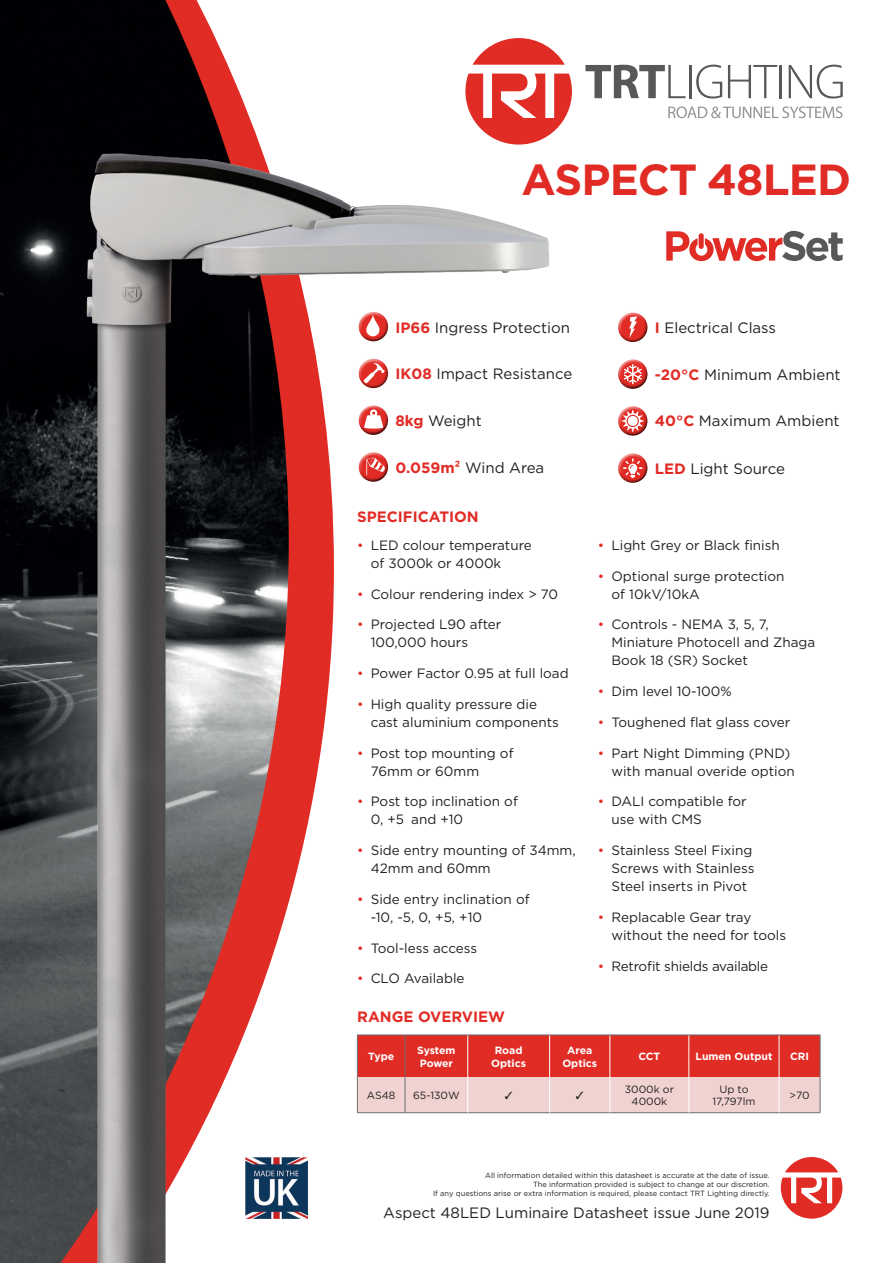
<style>
.page{position:relative;width:893px;height:1263px;background:#fff}
.page>*{position:absolute;margin:0;border:0;box-sizing:border-box;transform-origin:0 0}
.t1{font:700 43.5px "Gotham";letter-spacing:-.02em;color:#e12c26}
.t2{font:15px "Gotham";color:#231f20}
.t3{font:700 15px "Gotham";color:#e12c26}
.t4{font:13.5px/18px "Gotham";color:#231f20}
.t5{font:13.5px "Gotham";letter-spacing:-.02em;color:#231f20}
.t6{font:700 10.5px/12.6px "Gotham";color:#fff;text-align:center}
.t7{font:10.5px/12.6px "Gotham";color:#231f20;text-align:center}
.t8{font:7.5px/9px "Gotham";color:#231f20;text-align:right}
.s1{font-weight:700;color:#e12c26}
.s2{color:#e12c26}
</style>
<div class="page">
<svg style="left:46px;top:0;width:179px;height:59px;background:#3c1c1d"></svg>
<div style="left:616px;top:309px;width:34px;height:28px;background:#fff;opacity:.75"></div>
<div style="left:616px;top:316px;width:35px;height:29px;background:#231f20;opacity:.75"></div>
<div style="left:617px;top:311px;width:32px;height:32px;border:1px solid #fff;border-radius:50%"></div>
<svg style="left:629px;top:316px;width:8px;height:22px"></svg>
<div style="left:616px;top:356px;width:34px;height:28px;background:#fff;opacity:.75"></div>
<div style="left:616px;top:363px;width:35px;height:29px;background:#231f20;opacity:.75"></div>
<div style="left:617px;top:358px;width:32px;height:32px;border:1px solid #fff;border-radius:50%"></div>
<svg style="left:624px;top:364px;width:18px;height:20px"></svg>
<div style="left:616px;top:402px;width:34px;height:28px;background:#fff;opacity:.75"></div>
<div style="left:616px;top:410px;width:35px;height:28px;background:#231f20;opacity:.75"></div>
<div style="left:617px;top:405px;width:32px;height:32px;border:1px solid #fff;border-radius:50%"></div>
<svg style="left:622px;top:410px;width:22px;height:22px"></svg>
<svg style="left:476px;top:38px;width:85px;height:21px"></svg>
<svg style="left:591px;top:65px;width:94px;height:33px"></svg>
<hr style="left:689px;top:65px;width:3px;height:33px;background:#57585a">
<svg style="left:696px;top:65px;width:26px;height:34px"></svg>
<svg style="left:728px;top:65px;width:49px;height:33px"></svg>
<hr style="left:779px;top:65px;width:3px;height:33px;background:#57585a">
<svg style="left:789px;top:65px;width:54px;height:34px"></svg>
<svg style="left:668px;top:106px;width:174px;height:12px"></svg>
<svg style="left:666px;top:231px;width:177px;height:30px"></svg>
<div style="left:699px;top:233px;width:5px;height:16px;background:#e12c26;border-radius:2px"></div>
<svg style="left:781px;top:1157px;width:61px;height:61px"></svg>
<div style="left:616px;top:449px;width:34px;height:29px;background:#fff;opacity:.75"></div>
<div style="left:616px;top:457px;width:35px;height:28px;background:#231f20;opacity:.75"></div>
<div style="left:617px;top:452px;width:32px;height:32px;border:1px solid #fff;border-radius:50%"></div>
<svg style="left:623px;top:458px;width:20px;height:20px"></svg>
<hr style="left:820px;top:1035px;width:1px;height:42px;background:#6c6d70">
<hr style="left:820px;top:1077px;width:1px;height:35px;background:#6c6d70">
<img style="left:0;top:59px;width:591px;height:1204px">
<svg style="left:357px;top:1035px;width:463px;height:78px;background:#e57975"></svg>
<h1 class="t1" style="left:521px;top:151px;width:331px">ASPECT 48LED</h1>
<p class="t2" style="left:395px;top:318px;width:176px"><span class="s1">IP66</span> Ingress Protection</p>
<p class="t2" style="left:395px;top:364px;width:178px"><span class="s1">IK08</span> Impact Resistance</p>
<p class="t2" style="left:395px;top:411px;width:88px"><span class="s1">8kg</span> Weight</p>
<p class="t2" style="left:395px;top:458px;width:150px"><span class="s1">0.059m²</span> Wind Area</p>
<p class="t3" style="left:357px;top:507px;width:123px">SPECIFICATION</p>
<p class="t4" style="left:371px;top:536px;width:163px;text-indent:-14px"><span class="s2">•</span> LED colour temperature of 3000k or 4000k</p>
<p class="t4" style="left:357px;top:584px;width:203px"><span class="s2">•</span> Colour rendering index &gt; 70</p>
<p class="t4" style="left:371px;top:615px;width:132px;text-indent:-14px"><span class="s2">•</span> Projected L90 after<br>100,000 hours</p>
<p class="t4" style="left:357px;top:664px;width:213px"><span class="s2">•</span> Power Factor 0.95 at full load</p>
<p class="t4" style="left:371px;top:695px;width:190px;text-indent:-14px"><span class="s2">•</span> High quality pressure die cast aluminium components</p>
<p class="t4" style="left:371px;top:743px;width:144px;text-indent:-14px"><span class="s2">•</span> Post top mounting of<br>76mm or 60mm</p>
<p class="t4" style="left:371px;top:792px;width:149px;text-indent:-14px"><span class="s2">•</span> Post top inclination of<br>0, +5 and +10</p>
<p class="t4" style="left:371px;top:841px;width:207px;text-indent:-14px"><span class="s2">•</span> Side entry mounting of 34mm,<br>42mm and 60mm</p>
<p class="t4" style="left:371px;top:890px;width:160px;text-indent:-14px"><span class="s2">•</span> Side entry inclination of -10, -5, 0, +5, +10</p>
<p class="t4" style="left:357px;top:938px;width:122px"><span class="s2">•</span> Tool-less access</p>
<p class="t4" style="left:357px;top:969px;width:109px"><span class="s2">•</span> CLO Available</p>
<p class="t3" style="left:357px;top:1007px;width:149px">RANGE OVERVIEW</p>
<p class="t2" style="left:655px;top:318px;width:123px"><span class="s1">I</span> Electrical Class</p>
<p class="t2" style="left:655px;top:365px;width:187px"><span class="s1">-20°C</span> Minimum Ambient</p>
<p class="t2" style="left:655px;top:411px;width:186px"><span class="s1">40°C</span> Maximum Ambient</p>
<p class="t2" style="left:655px;top:459px;width:132px"><span class="s1">LED</span> Light Source</p>
<p class="t4" style="left:598px;top:536px;width:183px"><span class="s2">•</span> Light Grey or Black finish</p>
<p class="t4" style="left:611px;top:566px;width:174px;text-indent:-14px"><span class="s2">•</span> Optional surge protection of 10kV/10kA</p>
<p class="t4" style="left:611px;top:615px;width:205px;text-indent:-14px"><span class="s2">•</span> Controls - NEMA 3, 5, 7,<br>Miniature Photocell and Zhaga<br>Book 18 (SR) Socket</p>
<p class="t4" style="left:598px;top:682px;width:135px"><span class="s2">•</span> Dim level 10-100%</p>
<p class="t4" style="left:598px;top:713px;width:194px"><span class="s2">•</span> Toughened flat glass cover</p>
<p class="t4" style="left:611px;top:743px;width:185px;text-indent:-14px"><span class="s2">•</span> Part Night Dimming (PND) with manual overide option</p>
<p class="t4" style="left:611px;top:792px;width:137px;text-indent:-14px"><span class="s2">•</span> DALI compatible for use with CMS</p>
<p class="t4" style="left:611px;top:841px;width:144px;text-indent:-14px"><span class="s2">•</span> Stainless Steel Fixing<br>Screws with Stainless<br>Steel inserts in Pivot</p>
<p class="t4" style="left:611px;top:908px;width:176px;text-indent:-14px"><span class="s2">•</span> Replacable Gear tray without the need for tools</p>
<p class="t5" style="left:598px;top:957px;width:172px"><span class="s2">•</span> Retrofit shields available</p>
<p class="t6" style="left:368px;top:1050px;width:28px">Type</p>
<p class="t6" style="left:417px;top:1044px;width:40px;text-align:left">System<br>Power</p>
<p class="t6" style="left:491px;top:1044px;width:36px">Road<br>Optics</p>
<p class="t6" style="left:562px;top:1044px;width:36px">Area<br>Optics</p>
<p class="t6" style="left:638px;top:1050px;width:24px">CCT</p>
<p class="t6" style="left:695px;top:1050px;width:78px">Lumen Output</p>
<p class="t6" style="left:790px;top:1050px;width:20px">CRI</p>
<p class="t7" style="left:367px;top:1089px;width:30px">AS48</p>
<p class="t7" style="left:413px;top:1089px;width:48px">65-130W</p>
<p class="t7" style="left:625px;top:1082px;width:51px">3000k or<br>4000k</p>
<p class="t7" style="left:712px;top:1082px;width:45px">Up to<br>17,797lm</p>
<p class="t7" style="left:789px;top:1089px;width:22px">&gt;70</p>
<p class="t8" style="left:433px;top:1170px;width:338px">All information detailed within this datasheet is accurate at the date of issue.<br>The information provided is subject to change at our discretion.<br>If any questions arise or extra information is required, please contact TRT Lighting directly.</p>
<p class="t2" style="left:383px;top:1203px;width:388px">Aspect 48LED Luminaire Datasheet issue June 2019</p>
</div>
